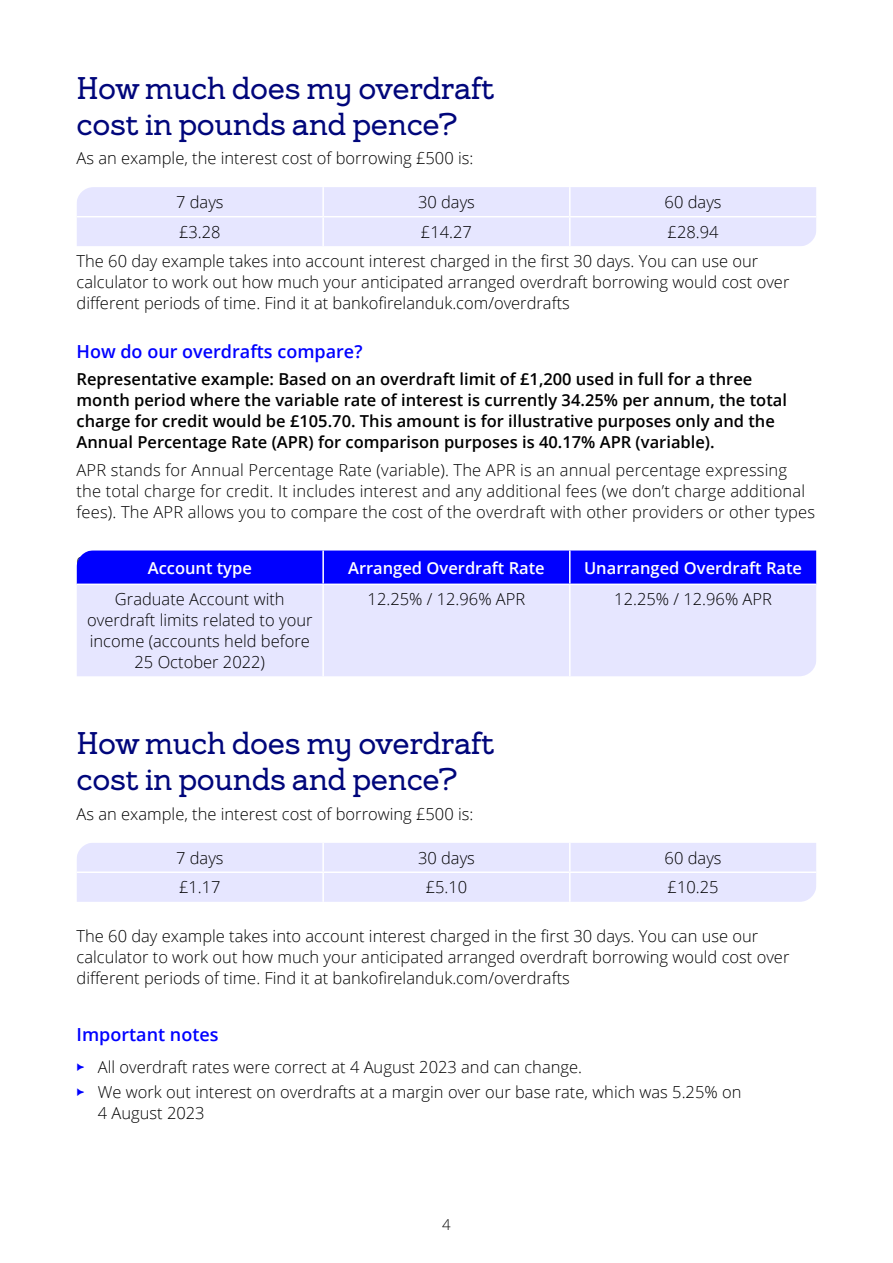
<style>
.page{position:relative;width:893px;height:1263px;background:#fff}
.page>*{position:absolute;margin:0;border:0;box-sizing:border-box;transform-origin:0 0}
.Header_Intro{font:31.5px/36px "Bankof Ireland Serif";letter-spacing:-.01em;color:#00067b}
.Subheader_2{font:600 18px "Open Sans";color:#00f}
.Body_Copy{font:300 16.5px/21px "Open Sans";color:#000}
.Body_Copy-2{font:600 16.5px/21px "Open Sans";color:#000}
.Header_Intro-2{font:300 16.5px/21px "Open Sans";color:#000}
.t1{font:600 16.5px "Open Sans";color:#fff}
.t2{font:300 15px "Open Sans";color:#000}
.s1{color:#00f}
</style>
<div class="page">
<div style="left:77px;top:187px;width:739px;height:59px;background:#e6e6ff"></div>
<hr style="left:77px;top:216px;width:246px;height:1px;background:#fff">
<hr style="left:323px;top:216px;width:247px;height:1px;background:#fff">
<hr style="left:570px;top:216px;width:246px;height:1px;background:#fff">
<hr style="left:322px;top:187px;width:2px;height:29px;background:#fff">
<hr style="left:569px;top:187px;width:2px;height:29px;background:#fff">
<hr style="left:322px;top:217px;width:2px;height:29px;background:#fff">
<hr style="left:569px;top:217px;width:2px;height:29px;background:#fff">
<div style="left:77px;top:550px;width:739px;height:34px;background:#00f"></div>
<div style="left:77px;top:585px;width:739px;height:91px;background:#e6e6ff"></div>
<hr style="left:322px;top:550px;width:2px;height:34px;background:#fff">
<hr style="left:569px;top:550px;width:2px;height:34px;background:#fff">
<hr style="left:322px;top:585px;width:2px;height:91px;background:#fff">
<hr style="left:569px;top:585px;width:2px;height:91px;background:#fff">
<div style="left:77px;top:843px;width:739px;height:59px;background:#e6e6ff"></div>
<hr style="left:322px;top:843px;width:2px;height:28px;background:#fff">
<hr style="left:569px;top:843px;width:2px;height:28px;background:#fff">
<hr style="left:77px;top:871px;width:246px;height:2px;background:#fff">
<hr style="left:323px;top:871px;width:247px;height:2px;background:#fff">
<hr style="left:322px;top:873px;width:2px;height:29px;background:#fff">
<hr style="left:570px;top:871px;width:246px;height:2px;background:#fff">
<hr style="left:569px;top:873px;width:2px;height:29px;background:#fff">
<p class="Header_Intro" style="left:77px;top:71px;width:419px">How much does my overdraft cost in pounds and pence?</p>
<p class="Body_Copy" style="left:77px;top:147px;width:398px">As an example, the interest cost of borrowing £500 is:</p>
<p class="Body_Copy" style="left:176px;top:191px;width:49px">7 days</p>
<p class="Body_Copy" style="left:418px;top:191px;width:58px">30 days</p>
<p class="Body_Copy" style="left:665px;top:191px;width:58px">60 days</p>
<p class="Body_Copy" style="left:179px;top:221px;width:43px">£3.28</p>
<p class="Body_Copy" style="left:421px;top:221px;width:53px">£14.27</p>
<p class="Body_Copy" style="left:668px;top:221px;width:53px">£28.94</p>
<p class="Body_Copy" style="left:77px;top:250px;width:714px">The 60 day example takes into account interest charged in the first 30 days. You can use our calculator to work out how much your anticipated arranged overdraft borrowing would cost over different periods of time. Find it at bankofirelanduk.com/overdrafts</p>
<p class="Subheader_2" style="left:77px;top:339px;width:287px">How do our overdrafts compare?</p>
<p class="Body_Copy-2" style="left:77px;top:368px;width:712px">Representative example: Based on an overdraft limit of £1,200 used in full for a three month period where the variable rate of interest is currently 34.25% per annum, the total charge for credit would be £105.70. This amount is for illustrative purposes only and the Annual Percentage Rate (APR) for comparison purposes is 40.17% APR (variable).</p>
<p class="Body_Copy" style="left:77px;top:459px;width:740px">APR stands for Annual Percentage Rate (variable). The APR is an annual percentage expressing the total charge for credit. It includes interest and any additional fees (we don’t charge additional fees). The APR allows you to compare the cost of the overdraft with other providers or other types</p>
<p class="t1" style="left:148px;top:556px;width:106px">Account type</p>
<p class="t1" style="left:348px;top:556px;width:198px">Arranged Overdraft Rate</p>
<p class="t1" style="left:584px;top:556px;width:220px">Unarranged Overdraft Rate</p>
<p class="Body_Copy" style="left:87px;top:588px;width:227px;text-align:center">Graduate Account with overdraft limits related to your income (accounts held before<br>25 October 2022)</p>
<p class="Body_Copy" style="left:368px;top:588px;width:159px">12.25% / 12.96% APR</p>
<p class="Body_Copy" style="left:614px;top:588px;width:159px">12.25% / 12.96% APR</p>
<p class="Header_Intro" style="left:77px;top:726px;width:419px">How much does my overdraft cost in pounds and pence?</p>
<p class="Body_Copy" style="left:77px;top:803px;width:398px">As an example, the interest cost of borrowing £500 is:</p>
<p class="Body_Copy" style="left:176px;top:847px;width:49px">7 days</p>
<p class="Body_Copy" style="left:418px;top:847px;width:58px">30 days</p>
<p class="Body_Copy" style="left:665px;top:847px;width:58px">60 days</p>
<p class="Body_Copy" style="left:179px;top:876px;width:43px">£1.17</p>
<p class="Body_Copy" style="left:426px;top:876px;width:43px">£5.10</p>
<p class="Body_Copy" style="left:668px;top:876px;width:53px">£10.25</p>
<p class="Header_Intro-2" style="left:77px;top:925px;width:714px">The 60 day example takes into account interest charged in the first 30 days. You can use our calculator to work out how much your anticipated arranged overdraft borrowing would cost over different periods of time. Find it at bankofirelanduk.com/overdrafts</p>
<p class="Subheader_2" style="left:77px;top:1022px;width:144px">Important notes</p>
<p class="Body_Copy" style="left:77px;top:1056px;width:507px"><span class="s1">•</span> All overdraft rates were correct at 4 August 2023 and can change.</p>
<p class="Body_Copy" style="left:98px;top:1081px;width:645px;text-indent:-21px"><span class="s1">•</span> We work out interest on overdrafts at a margin over our base rate, which was 5.25% on<br>4 August 2023</p>
<p class="t2" style="left:442px;top:1214px;width:10px">4</p>
</div>
